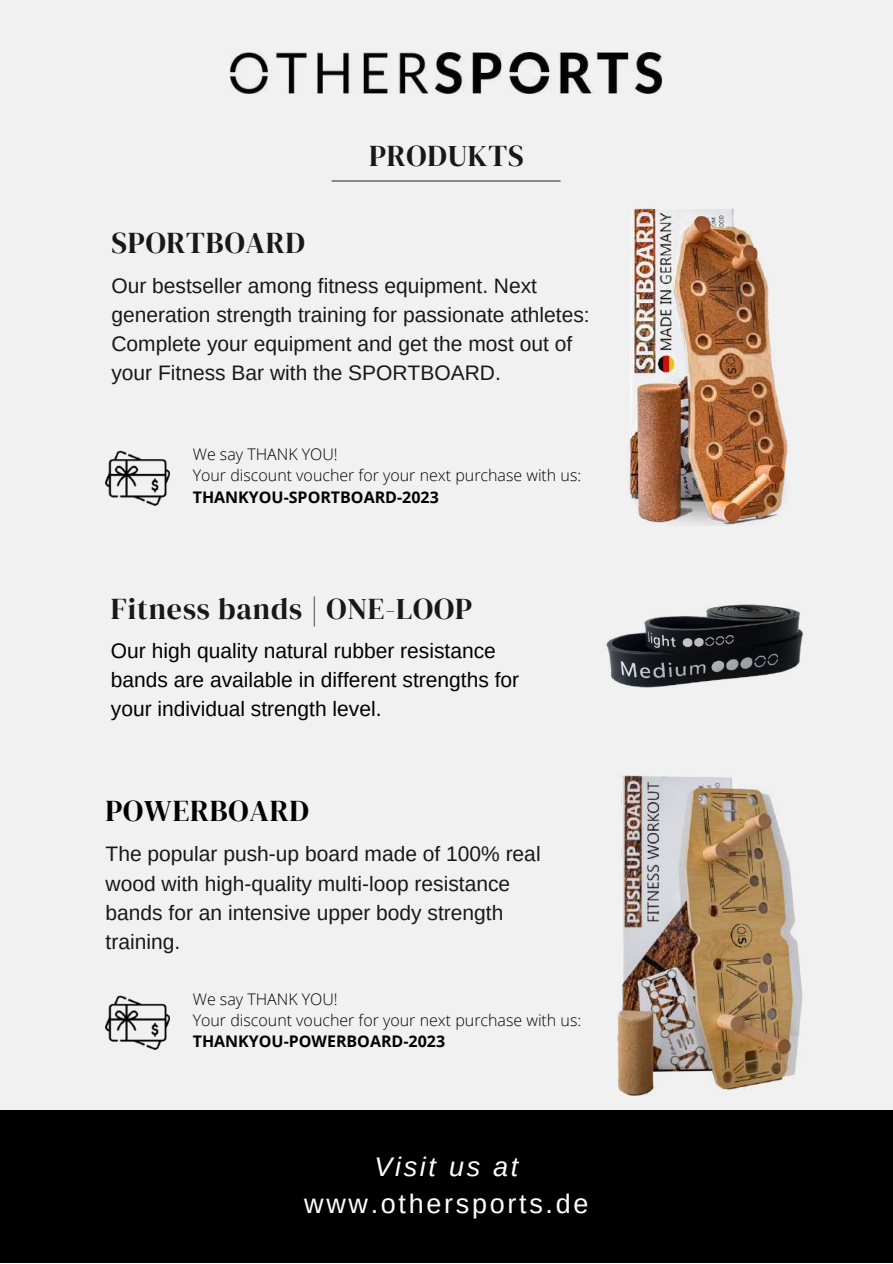
<style>
.page{position:relative;width:893px;height:1264px;background:#fff}
.page>*{position:absolute;margin:0;border:0;box-sizing:border-box;transform-origin:0 0}
.t1{font:30px "DM Serif Display";letter-spacing:.03em;color:#181818}
.t2{font:30px "DM Serif Display";letter-spacing:.03em;color:#000}
.t3{font:27px "Arimo";letter-spacing:.1em;color:#fff}
.t4{font:italic 27px "Arimo";letter-spacing:.1em;color:#fff}
.t5{font:21px/29.2px "Arimo";color:#181818}
.t6{font:21px/29.2px "Arimo";color:#000}
.t7{font:300 16.05px/21.3px "Open Sans";color:#000}
.t8{font:700 16.05px "Open Sans";color:#000}
</style>
<div class="page">
<div style="left:0;top:0;width:892px;height:1262px;background:#f1f1f1"></div>
<div style="left:0;top:1109px;width:892px;height:153px;background:#000"></div>
<hr style="left:332px;top:180px;width:228px;height:1px;background:#3d3d3d">
<img style="left:231px;top:53px;width:430px;height:40px">
<img style="left:105px;top:450px;width:65px;height:56px">
<img style="left:629px;top:208px;width:159px;height:317px">
<img style="left:606px;top:604px;width:197px;height:84px">
<img style="left:105px;top:995px;width:65px;height:55px">
<img style="left:536px;top:775px;width:299px;height:335px">
<h1 class="t1" style="left:369px;top:135px;width:156px">PRODUKTS</h1>
<h1 class="t1" style="left:111px;top:222px;width:195px">SPORTBOARD</h1>
<p class="t5" style="left:111px;top:271px;width:479px">Our bestseller among fitness equipment. Next generation strength training for passionate athletes:<br>Complete your equipment and get the most out of your Fitness Bar with the SPORTBOARD.</p>
<p class="t7" style="left:193px;top:443px;width:390px">We say THANK YOU!<br>Your discount voucher for your next purchase with us:</p>
<p class="t8" style="left:193px;top:485px;width:247px">THANKYOU-SPORTBOARD-2023</p>
<h1 class="t1" style="left:111px;top:587px;width:362px">Fitness bands | ONE-LOOP</h1>
<p class="t6" style="left:111px;top:635px;width:410px">Our high quality natural rubber resistance bands are available in different strengths for your individual strength level.</p>
<h1 class="t2" style="left:105px;top:790px;width:205px">POWERBOARD</h1>
<p class="t5" style="left:105px;top:839px;width:436px">The popular push-up board made of 100% real wood with high-quality multi-loop resistance bands for an intensive upper body strength training.</p>
<p class="t7" style="left:193px;top:987px;width:390px">We say THANK YOU!<br>Your discount voucher for your next purchase with us:</p>
<p class="t8" style="left:193px;top:1030px;width:254px">THANKYOU-POWERBOARD-2023</p>
<p class="t4" style="left:374px;top:1151px;width:145px">Visit us at</p>
<p class="t3" style="left:304px;top:1188px;width:286px">www.othersports.de</p>
</div>
